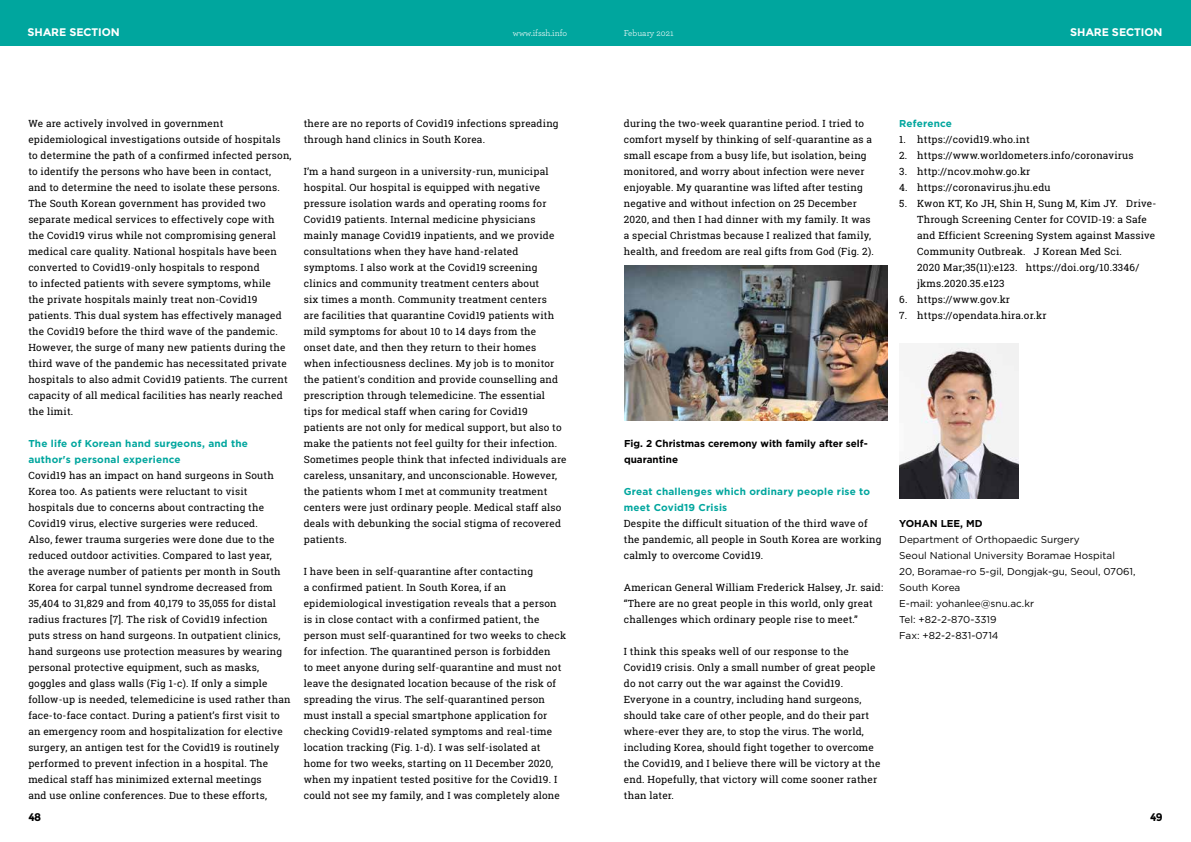
<style>
.page{position:relative;width:1191px;height:842px;background:#fff}
.page>*{position:absolute;margin:0;border:0;box-sizing:border-box;transform-origin:0 0}
.t1{font:700 11px "Montserrat";color:#fff}
.t2{font:700 11px "Montserrat";color:#000}
.t3{font:10px/16px "Roboto Slab";letter-spacing:.02em;color:#000}
.t4{font:10px/16px "Gotham";color:#000}
.t5{font:700 10px/16px "Gotham";letter-spacing:.02em;color:#00a69e}
.t6{font:700 10px/16px "Gotham";color:#000}
.t7{font:9px "Archer Pro";color:#fff}
</style>
<div class="page">
<img style="left:624px;top:266px;width:263px;height:155px">
<img style="left:899px;top:343px;width:119px;height:155px">
<div style="left:595px;top:0;width:596px;height:45px;background:#00a69e"></div>
<div style="left:0;top:0;width:595px;height:46px;background:#00a69e"></div>
<p class="t1" style="left:28px;top:26px;width:94px">SHARE SECTION</p>
<p class="t7" style="left:513px;top:26px;width:56px">www.ifssh.info</p>
<p class="t7" style="left:624px;top:26px;width:51px">Febuary 2021</p>
<p class="t1" style="left:1070px;top:26px;width:94px">SHARE SECTION</p>
<p class="t3" style="left:28px;top:115px;width:265px">We are actively involved in government epidemiological investigations outside of hospitals to determine the path of a confirmed infected person, to identify the persons who have been in contact, and to determine the need to isolate these persons.<br>The South Korean government has provided two separate medical services to effectively cope with the Covid19 virus while not compromising general medical care quality. National hospitals have been converted to Covid19-only hospitals to respond<br>to infected patients with severe symptoms, while<br>the private hospitals mainly treat non-Covid19 patients. This dual system has effectively managed the Covid19 before the third wave of the pandemic.<br>However, the surge of many new patients during the third wave of the pandemic has necessitated private hospitals to also admit Covid19 patients. The current capacity of all medical facilities has nearly reached the limit.</p>
<p class="t5" style="left:28px;top:436px;width:221px">The life of Korean hand surgeons, and the author's personal experience</p>
<p class="t3" style="left:28px;top:467px;width:264px">Covid19 has an impact on hand surgeons in South Korea too. As patients were reluctant to visit hospitals due to concerns about contracting the Covid19 virus, elective surgeries were reduced.<br>Also, fewer trauma surgeries were done due to the reduced outdoor activities. Compared to last year,<br>the average number of patients per month in South Korea for carpal tunnel syndrome decreased from 35,404 to 31,829 and from 40,179 to 35,055 for distal radius fractures [7]. The risk of Covid19 infection puts stress on hand surgeons. In outpatient clinics, hand surgeons use protection measures by wearing personal protective equipment, such as masks, goggles and glass walls (Fig 1-c). If only a simple follow-up is needed, telemedicine is used rather than face-to-face contact. During a patient’s first visit to an emergency room and hospitalization for elective surgery, an antigen test for the Covid19 is routinely performed to prevent infection in a hospital. The medical staff has minimized external meetings<br>and use online conferences. Due to these efforts,</p>
<p class="t3" style="left:304px;top:115px;width:256px">there are no reports of Covid19 infections spreading through hand clinics in South Korea.</p>
<p class="t3" style="left:304px;top:163px;width:264px">I’m a hand surgeon in a university-run, municipal hospital. Our hospital is equipped with negative pressure isolation wards and operating rooms for Covid19 patients. Internal medicine physicians mainly manage Covid19 inpatients, and we provide consultations when they have hand-related symptoms. I also work at the Covid19 screening clinics and community treatment centers about<br>six times a month. Community treatment centers<br>are facilities that quarantine Covid19 patients with mild symptoms for about 10 to 14 days from the<br>onset date, and then they return to their homes<br>when infectiousness declines. My job is to monitor the patient's condition and provide counselling and prescription through telemedicine. The essential<br>tips for medical staff when caring for Covid19 patients are not only for medical support, but also to make the patients not feel guilty for their infection.<br>Sometimes people think that infected individuals are careless, unsanitary, and unconscionable. However, the patients whom I met at community treatment centers were just ordinary people. Medical staff also deals with debunking the social stigma of recovered patients.</p>
<p class="t3" style="left:304px;top:563px;width:264px">I have been in self-quarantine after contacting<br>a confirmed patient. In South Korea, if an epidemiological investigation reveals that a person is in close contact with a confirmed patient, the person must self-quarantined for two weeks to check for infection. The quarantined person is forbidden<br>to meet anyone during self-quarantine and must not leave the designated location because of the risk of spreading the virus. The self-quarantined person must install a special smartphone application for checking Covid19-related symptoms and real-time location tracking (Fig. 1-d). I was self-isolated at home for two weeks, starting on 11 December 2020, when my inpatient tested positive for the Covid19. I could not see my family, and I was completely alone</p>
<p class="t3" style="left:624px;top:115px;width:251px">during the two-week quarantine period. I tried to comfort myself by thinking of self-quarantine as a small escape from a busy life, but isolation, being monitored, and worry about infection were never enjoyable. My quarantine was lifted after testing negative and without infection on 25 December 2020, and then I had dinner with my family. It was a special Christmas because I realized that family, health, and freedom are real gifts from God (Fig. 2).</p>
<p class="t5" style="left:899px;top:116px;width:54px">Reference</p>
<p class="t3" style="left:899px;top:131px;width:132px">1. https://covid19.who.int</p>
<p class="t3" style="left:899px;top:147px;width:236px">2. https://www.worldometers.info/coronavirus</p>
<p class="t3" style="left:899px;top:163px;width:133px">3. http://ncov.mohw.go.kr</p>
<p class="t3" style="left:899px;top:179px;width:153px">4. https://coronavirus.jhu.edu</p>
<p class="t3" style="left:917px;top:195px;width:241px;text-indent:-18px">5. Kwon KT, Ko JH, Shin H, Sung M, Kim JY. Drive-Through Screening Center for COVID-19: a Safe and Efficient Screening System against Massive Community Outbreak. J Korean Med Sci.<br>2020 Mar;35(11):e123. https://doi.org/10.3346/ jkms.2020.35.e123</p>
<p class="t3" style="left:899px;top:291px;width:112px">6. https://www.gov.kr</p>
<p class="t3" style="left:899px;top:307px;width:149px">7. https://opendata.hira.or.kr</p>
<p class="t6" style="left:624px;top:436px;width:245px">Fig. 2 Christmas ceremony with family after self&shy;quarantine</p>
<p class="t5" style="left:624px;top:484px;width:248px">Great challenges which ordinary people rise to meet Covid19 Crisis</p>
<p class="t3" style="left:624px;top:515px;width:259px">Despite the difficult situation of the third wave of the pandemic, all people in South Korea are working calmly to overcome Covid19.</p>
<p class="t3" style="left:624px;top:579px;width:261px">American General William Frederick Halsey, Jr. said: “There are no great people in this world, only great challenges which ordinary people rise to meet.”</p>
<p class="t3" style="left:624px;top:643px;width:258px">I think this speaks well of our response to the Covid19 crisis. Only a small number of great people do not carry out the war against the Covid19.<br>Everyone in a country, including hand surgeons, should take care of other people, and do their part where-ever they are, to stop the virus. The world, including Korea, should fight together to overcome the Covid19, and I believe there will be victory at the end. Hopefully, that victory will come sooner rather than later.</p>
<p class="t6" style="left:899px;top:516px;width:85px">YOHAN LEE, MD</p>
<p class="t4" style="left:899px;top:531px;width:238px">Department of Orthopaedic Surgery<br>Seoul National University Boramae Hospital<br>20, Boramae-ro 5-gil, Dongjak-gu, Seoul, 07061,<br>South Korea<br>E-mail: yohanlee@snu.ac.kr<br>Tel: +82-2-870-3319<br>Fax: +82-2-831-0714</p>
<p class="t2" style="left:28px;top:811px;width:14px">48</p>
<p class="t2" style="left:1150px;top:811px;width:14px">49</p>
</div>
